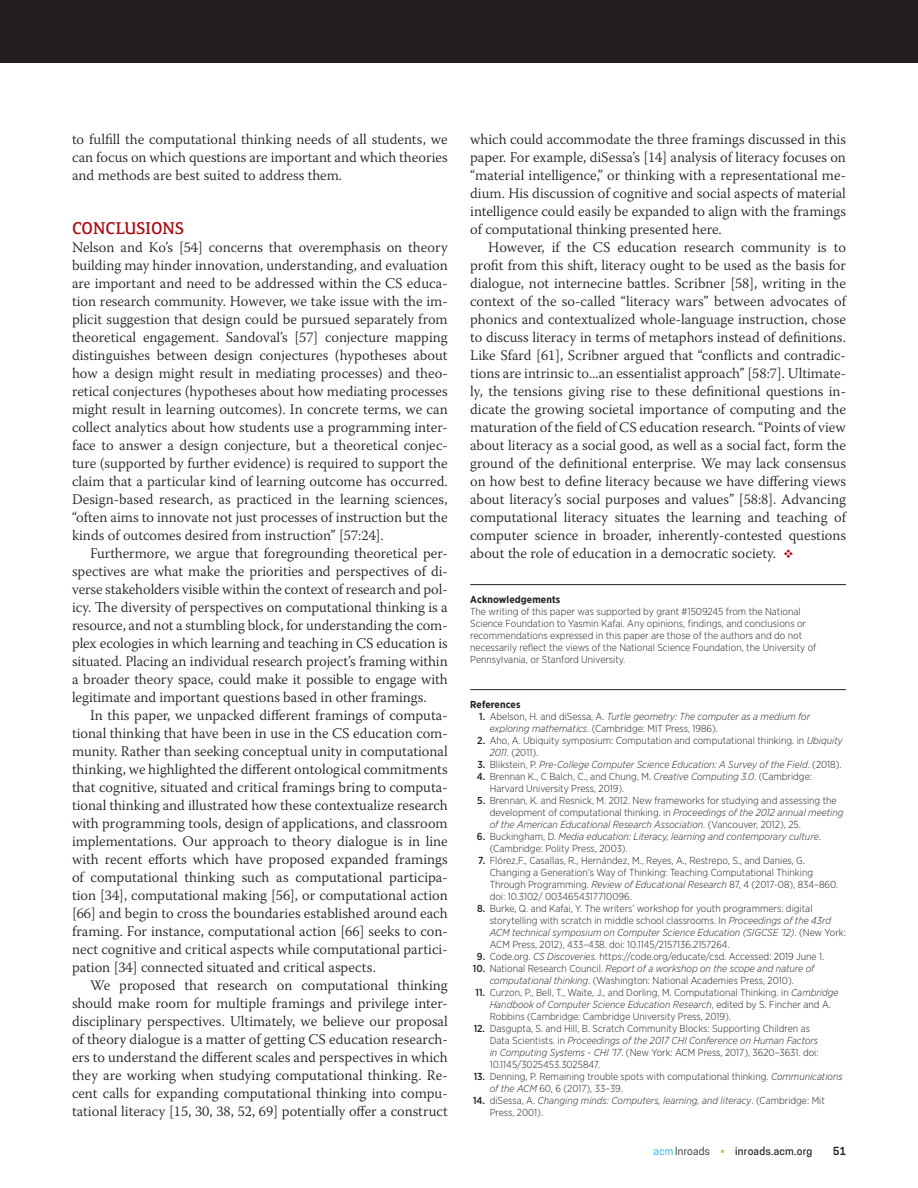
<style>
.page{position:relative;width:918px;height:1188px;background:#fff}
.page>*{position:absolute;margin:0;border:0;box-sizing:border-box;transform-origin:0 0}
.t1{font:600 16.5px "Precious Serif";color:#a90b12}
.t2{font:300 14.7px/18px "Warnock Pro";color:#231f20;text-align:justify}
.t3{font:500 10.5px "Cooper Hewitt";letter-spacing:.02em;color:#231f20}
.t4{font:600 10.5px "Cooper Hewitt";color:#231f20}
.t5{font:300 10.2px/12px "Gotham Narrow";color:#231f20}
.t6{font:italic 300 10.2px/12px "Gotham Narrow";color:#231f20}
.t7{font:700 10.2px "Gotham Narrow";letter-spacing:.01em;color:#231f20}
.s1{color:#b00d15}
.s2{font-weight:500;font-style:normal}
.s3{font-style:normal}
.s4{font-weight:500}
.s5{font-style:italic}
.s6{font-weight:400;color:#00aeef}
.s7{font-weight:400}
.s8{font-weight:400;color:#9ccb3b}
</style>
<div class="page">
<div style="left:0;top:0;width:918px;height:63px;background:#231f20"></div>
<hr style="left:470px;top:584px;width:376px;height:1px;background:#231f20">
<hr style="left:470px;top:689px;width:376px;height:1px;background:#231f20">
<p class="t2" style="left:72px;top:130px;width:377px">to fulfill the computational thinking needs of all students, we can focus on which questions are important and which theories and methods are best suited to address them.</p>
<p class="t1" style="left:72px;top:218px;width:114px">CONCLUSIONS</p>
<p class="t2" style="left:72px;top:238px;width:377px">Nelson and Ko’s [54] concerns that overemphasis on theory building may hinder innovation, understanding, and evaluation are important and need to be addressed within the CS educa&shy;tion research community. However, we take issue with the im&shy;plicit suggestion that design could be pursued separately from theoretical engagement. Sandoval’s [57] conjecture mapping distinguishes between design conjectures (hypotheses about how a design might result in mediating processes) and theo&shy;retical conjectures (hypotheses about how mediating processes might result in learning outcomes). In concrete terms, we can collect analytics about how students use a programming inter&shy;face to answer a design conjecture, but a theoretical conjec&shy;ture (supported by further evidence) is required to support the claim that a particular kind of learning outcome has occurred.<br>Design-based research, as practiced in the learning sciences, “often aims to innovate not just processes of instruction but the kinds of outcomes desired from instruction” [57:24].</p>
<p class="t2" style="left:72px;top:544px;width:377px;text-indent:18px">Furthermore, we argue that foregrounding theoretical per&shy;spectives are what make the priorities and perspectives of di&shy;verse stakeholders visible within the context of research and pol&shy;icy. The diversity of perspectives on computational thinking is a resource, and not a stumbling block, for understanding the com&shy;plex ecologies in which learning and teaching in CS education is situated. Placing an individual research project’s framing within a broader theory space, could make it possible to engage with legitimate and important questions based in other framings.</p>
<p class="t2" style="left:72px;top:706px;width:377px;text-indent:18px">In this paper, we unpacked different framings of computa&shy;tional thinking that have been in use in the CS education com&shy;munity. Rather than seeking conceptual unity in computational thinking, we highlighted the different ontological commitments that cognitive, situated and critical framings bring to computa&shy;tional thinking and illustrated how these contextualize research with programming tools, design of applications, and classroom implementations. Our approach to theory dialogue is in line with recent efforts which have proposed expanded framings of computational thinking such as computational participa&shy;tion [34], computational making [56], or computational action [66] and begin to cross the boundaries established around each framing. For instance, computational action [66] seeks to con&shy;nect cognitive and critical aspects while computational partici&shy;pation [34] connected situated and critical aspects.</p>
<p class="t2" style="left:72px;top:976px;width:377px;text-indent:18px">We proposed that research on computational thinking should make room for multiple framings and privilege inter&shy;disciplinary perspectives. Ultimately, we believe our proposal of theory dialogue is a matter of getting CS education research&shy;ers to understand the different scales and perspectives in which they are working when studying computational thinking. Re&shy;cent calls for expanding computational thinking into compu&shy;tational literacy [15, 30, 38, 52, 69] potentially offer a construct</p>
<p class="t2" style="left:470px;top:130px;width:377px">which could accommodate the three framings discussed in this paper. For example, diSessa’s [14] analysis of literacy focuses on “material intelligence,” or thinking with a representational me&shy;dium. His discussion of cognitive and social aspects of material intelligence could easily be expanded to align with the framings of computational thinking presented here.</p>
<p class="t2" style="left:470px;top:238px;width:377px;text-indent:18px">However, if the CS education research community is to profit from this shift, literacy ought to be used as the basis for dialogue, not internecine battles. Scribner [58], writing in the context of the so-called “literacy wars” between advocates of phonics and contextualized whole-language instruction, chose to discuss literacy in terms of metaphors instead of definitions.<br>Like Sfard [61], Scribner argued that “conflicts and contradic&shy;tions are intrinsic to...an essentialist approach” [58:7]. Ultimate&shy;ly, the tensions giving rise to these definitional questions in&shy;dicate the growing societal importance of computing and the maturation of the field of CS education research. “Points of view about literacy as a social good, as well as a social fact, form the ground of the definitional enterprise. We may lack consensus on how best to define literacy because we have differing views about literacy’s social purposes and values” [58:8]. Advancing computational literacy situates the learning and teaching of computer science in broader, inherently-contested questions about the role of education in a democratic society. <span class="s1">❖</span></p>
<p class="t7" style="left:470px;top:593px;width:92px">Acknowledgements</p>
<p class="t5" style="left:470px;top:605px;width:348px">The writing of this paper was supported by grant #1509245 from the National Science Foundation to Yasmin Kafai. Any opinions, findings, and conclusions or recommendations expressed in this paper are those of the authors and do not necessarily reflect the views of the National Science Foundation, the University of Pennsylvania, or Stanford University.</p>
<p class="t7" style="left:470px;top:698px;width:52px">References</p>
<p class="t6" style="left:490px;top:710px;width:322px;text-indent:-11px"><span class="s2">1.</span> <span class="s3">Abelson, H. and diSessa, A.</span> Turtle geometry: The computer as a medium for exploring mathematics<span class="s3">. (Cambridge: MIT Press, 1986).</span></p>
<p class="t5" style="left:490px;top:734px;width:355px;text-indent:-12px"><span class="s4">2.</span> Aho, A. Ubiquity symposium: Computation and computational thinking. in <span class="s5">Ubiquity<br>2011</span>. (2011).</p>
<p class="t6" style="left:477px;top:758px;width:366px"><span class="s2">3.</span> <span class="s3">Blikstein, P.</span> Pre-College Computer Science Education: A Survey of the Field<span class="s3">. (2018).</span></p>
<p class="t5" style="left:490px;top:770px;width:324px;text-indent:-13px"><span class="s4">4.</span> Brennan K., C Balch, C., and Chung, M. <span class="s5">Creative Computing 3.0</span>. (Cambridge:<br>Harvard University Press, 2019).</p>
<p class="t5" style="left:490px;top:794px;width:355px;text-indent:-12px"><span class="s4">5.</span> Brennan, K. and Resnick, M. 2012. New frameworks for studying and assessing the development of computational thinking. in <span class="s5">Proceedings of the 2012 annual meeting of the American Educational Research Association</span>. (Vancouver, 2012), 25.</p>
<p class="t6" style="left:490px;top:830px;width:333px;text-indent:-13px"><span class="s2">6.</span> <span class="s3">Buckingham, D.</span> Media education: Literacy, learning and contemporary culture<span class="s3">. (Cambridge: Polity Press, 2003).</span></p>
<p class="t5" style="left:490px;top:854px;width:350px;text-indent:-11px"><span class="s4">7.</span> Flórez,F., Casallas, R., Hernández, M., Reyes, A., Restrepo, S., and Danies, G.<br>Changing a Generation’s Way of Thinking: Teaching Computational Thinking Through Programming. <span class="s5">Review of Educational Research</span> 87, 4 (2017-08), 834–860. doi: 10.3102/ 0034654317710096.</p>
<p class="t5" style="left:490px;top:902px;width:358px;text-indent:-13px"><span class="s4">8.</span> Burke, Q. and Kafai, Y. The writers’ workshop for youth programmers: digital storytelling with scratch in middle school classrooms. In <span class="s5">Proceedings of the 43rd ACM technical symposium on Computer Science Education (SIGCSE ’12)</span>. (New York:<br>ACM Press, 2012), 433–438. doi: 10.1145/2157136.2157264.</p>
<p class="t5" style="left:477px;top:950px;width:349px"><span class="s4">9.</span> Code.org. <span class="s5">CS Discoveries</span>. https://code.org/educate/csd. Accessed: 2019 June 1.</p>
<p class="t5" style="left:473px;top:962px;width:343px;text-align:center"><span class="s4">10.</span> National Research Council. <span class="s5">Report of a workshop on the scope and nature of computational thinking.</span> (Washington: National Academies Press, 2010).</p>
<p class="t5" style="left:490px;top:986px;width:350px;text-indent:-14px"><span class="s4">11.</span> Curzon, P., Bell, T., Waite, J., and Dorling, M. Computational Thinking. in <span class="s5">Cambridge<br>Handbook of Computer Science Education Research</span>, edited by S. Fincher and A.<br>Robbins (Cambridge: Cambridge University Press, 2019).</p>
<p class="t5" style="left:490px;top:1022px;width:331px;text-indent:-16px"><span class="s4">12.</span> Dasgupta, S. and Hill, B. Scratch Community Blocks: Supporting Children as Data Scientists. in <span class="s5">Proceedings of the 2017 CHI Conference on Human Factors in Computing Systems - CHI ’17</span>. (New York: ACM Press, 2017), 3620–3631. doi:<br>10.1145/3025453.3025847.</p>
<p class="t5" style="left:490px;top:1070px;width:355px;text-indent:-16px"><span class="s4">13.</span> Denning, P. Remaining trouble spots with computational thinking. <span class="s5">Communications of the ACM</span> 60, 6 (2017), 33–39.</p>
<p class="t6" style="left:490px;top:1094px;width:337px;text-indent:-17px"><span class="s2">14.</span> <span class="s3">diSessa, A.</span> Changing minds: Computers, learning, and literacy<span class="s3">. (Cambridge: Mit<br>Press, 2001).</span></p>
<p class="t3" style="left:653px;top:1145px;width:160px"><span class="s6">acm</span> <span class="s7">Inroads</span> <span class="s8">•</span> inroads.acm.org</p>
<p class="t4" style="left:833px;top:1145px;width:14px">51</p>
</div>
